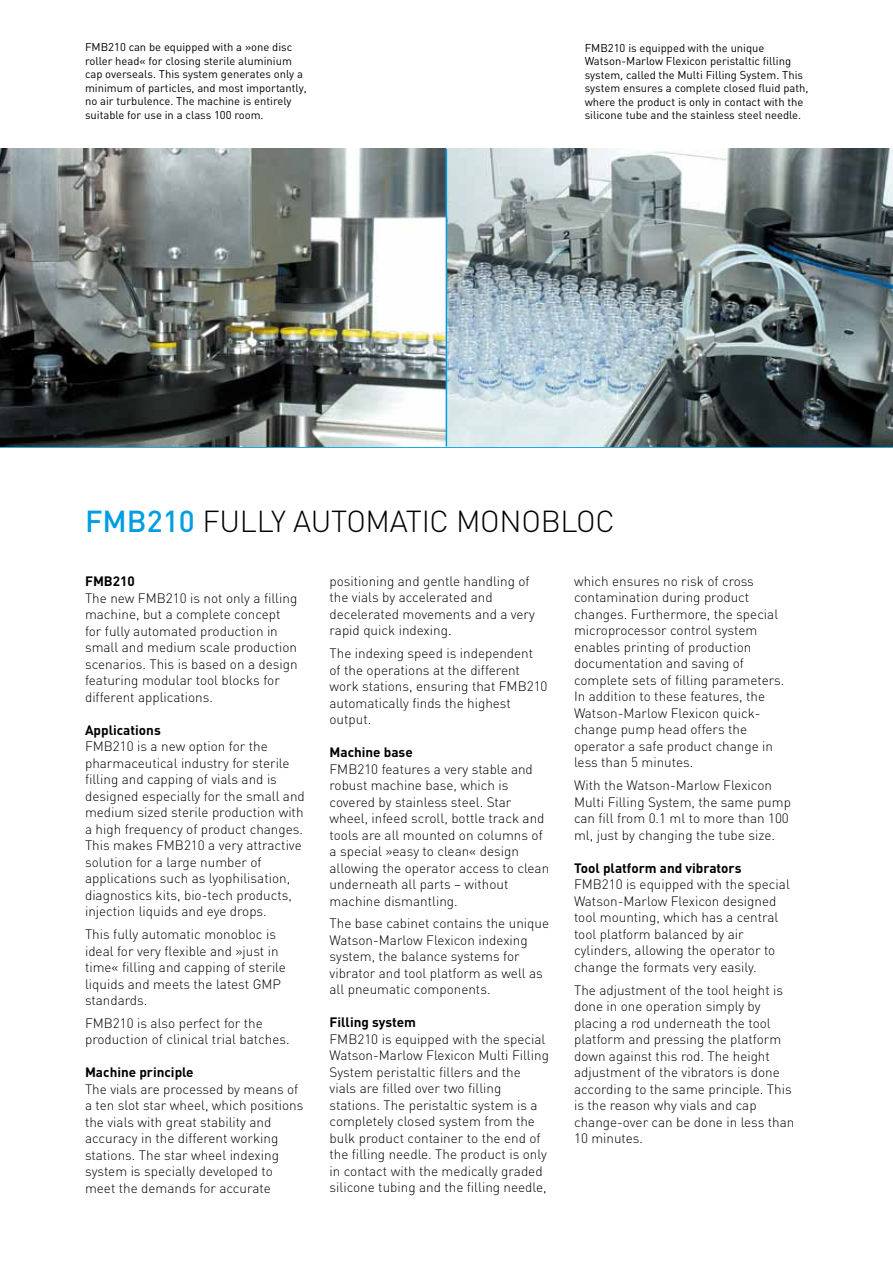
<style>
.page{position:relative;width:893px;height:1263px;background:#fff}
.page>*{position:absolute;margin:0;border:0;box-sizing:border-box;transform-origin:0 0}
.t1{font:300 30px "DIN";letter-spacing:-.01em;color:#000}
.t2{font:300 13.5px/16.5px "DIN";color:#000}
.t3{font:700 13.5px "DIN";color:#000}
.t4{font:11.25px/13.5px "DIN";color:#000}
.s1{font-weight:500;color:#009ee0}
</style>
<div class="page">
<hr style="left:0;top:446px;width:893px;height:2px;background:#009ee0">
<img style="left:0;top:149px;width:893px;height:297px">
<hr style="left:446px;top:149px;width:1px;height:297px;background:#009ee0">
<p class="t4" style="left:85px;top:40px;width:223px">FMB210 can be equipped with a »one disc roller head« for closing sterile aluminium cap overseals. This system generates only a minimum of particles, and most importantly, no air turbulence. The machine is entirely suitable for use in a class 100 room.</p>
<p class="t4" style="left:585px;top:41px;width:225px">FMB210 is equipped with the unique Watson-Marlow Flexicon peristaltic filling system, called the Multi Filling System. This system ensures a complete closed fluid path, where the product is only in contact with the silicone tube and the stainless steel needle.</p>
<h1 class="t1" style="left:85px;top:502px;width:531px"><span class="s1">FMB210</span> Fully automatic monobloc</h1>
<p class="t3" style="left:85px;top:572px;width:51px">FMB210</p>
<p class="t2" style="left:85px;top:589px;width:214px">The new FMB210 is not only a filling machine, but a complete concept for fully automated production in small and medium scale production scenarios. This is based on a design featuring modular tool blocks for different applications.</p>
<p class="t3" style="left:85px;top:721px;width:77px">Applications</p>
<p class="t2" style="left:85px;top:738px;width:221px">FMB210 is a new option for the pharmaceutical industry for sterile filling and capping of vials and is designed especially for the small and medium sized sterile production with a high frequency of product changes.<br>This makes FMB210 a very attractive solution for a large number of applications such as lyophilisation, diagnostics kits, bio-tech products, injection liquids and eye drops.</p>
<p class="t2" style="left:85px;top:926px;width:202px">This fully automatic monobloc is ideal for very flexible and »just in time« filling and capping of sterile liquids and meets the latest GM P standards.</p>
<p class="t2" style="left:85px;top:1015px;width:206px">FMB210 is also perfect for the production of clinical trial batches.</p>
<p class="t3" style="left:85px;top:1064px;width:110px">Machine principle</p>
<p class="t2" style="left:85px;top:1081px;width:220px">The vials are processed by means of a ten slot star wheel, which positions the vials with great stability and accuracy in the different working stations. The star wheel indexing system is specially developed to meet the demands for accurate</p>
<p class="t2" style="left:330px;top:572px;width:207px">positioning and gentle handling of the vials by accelerated and decelerated movements and a very rapid quick indexing.</p>
<p class="t2" style="left:330px;top:645px;width:219px">The indexing speed is independent of the operations at the different work stations, ensuring that FMB210 automatically finds the highest output.</p>
<p class="t3" style="left:330px;top:743px;width:85px">Machine base</p>
<p class="t2" style="left:330px;top:760px;width:221px">FMB210 features a very stable and robust machine base, which is covered by stainless steel. Star wheel, infeed scroll, bottle track and tools are all mounted on columns of a special »easy to clean« design allowing the operator access to clean underneath all parts – without machine dismantling.</p>
<p class="t2" style="left:330px;top:915px;width:221px">The base cabinet contains the unique Watson-M arlow Flexicon indexing system, the balance systems for vibrator and tool platform as well as all pneumatic components.</p>
<p class="t3" style="left:330px;top:1014px;width:88px">Filling system</p>
<p class="t2" style="left:330px;top:1031px;width:221px">FMB210 is equipped with the special Watson-M arlow Flexicon M ulti Filling System peristaltic fillers and the vials are filled over two filling stations. The peristaltic system is a completely closed system from the bulk product container to the end of the filling needle. The product is only in contact with the medically graded silicone tubing and the filling needle,</p>
<p class="t2" style="left:574px;top:572px;width:212px">which ensures no risk of cross contamination during product changes. Furthermore, the special microprocessor control system enables printing of production documentation and saving of complete sets of filling parameters.<br>I n addition to these features, the<br>Watson-M arlow Flexicon quick&shy;change pump head offers the operator a safe product change in less than 5 minutes.</p>
<p class="t2" style="left:574px;top:777px;width:218px">With the Watson-M arlow Flexicon<br>M ulti Filling System, the same pump can fill from 0.1 ml to more than 100 ml, just by changing the tube size.</p>
<p class="t3" style="left:574px;top:859px;width:169px">Tool platform and vibrators</p>
<p class="t2" style="left:574px;top:876px;width:217px">FMB210 is equipped with the special Watson-Marlow Flexicon designed tool mounting, which has a central tool platform balanced by air cylinders, allowing the operator to change the formats very easily.</p>
<p class="t2" style="left:574px;top:981px;width:222px">The adjustment of the tool height is done in one operation simply by placing a rod underneath the tool platform and pressing the platform down against this rod. The height adjustment of the vibrators is done according to the same principle. This is the reason why vials and cap change-over can be done in less than<br>10 minutes.</p>
</div>
